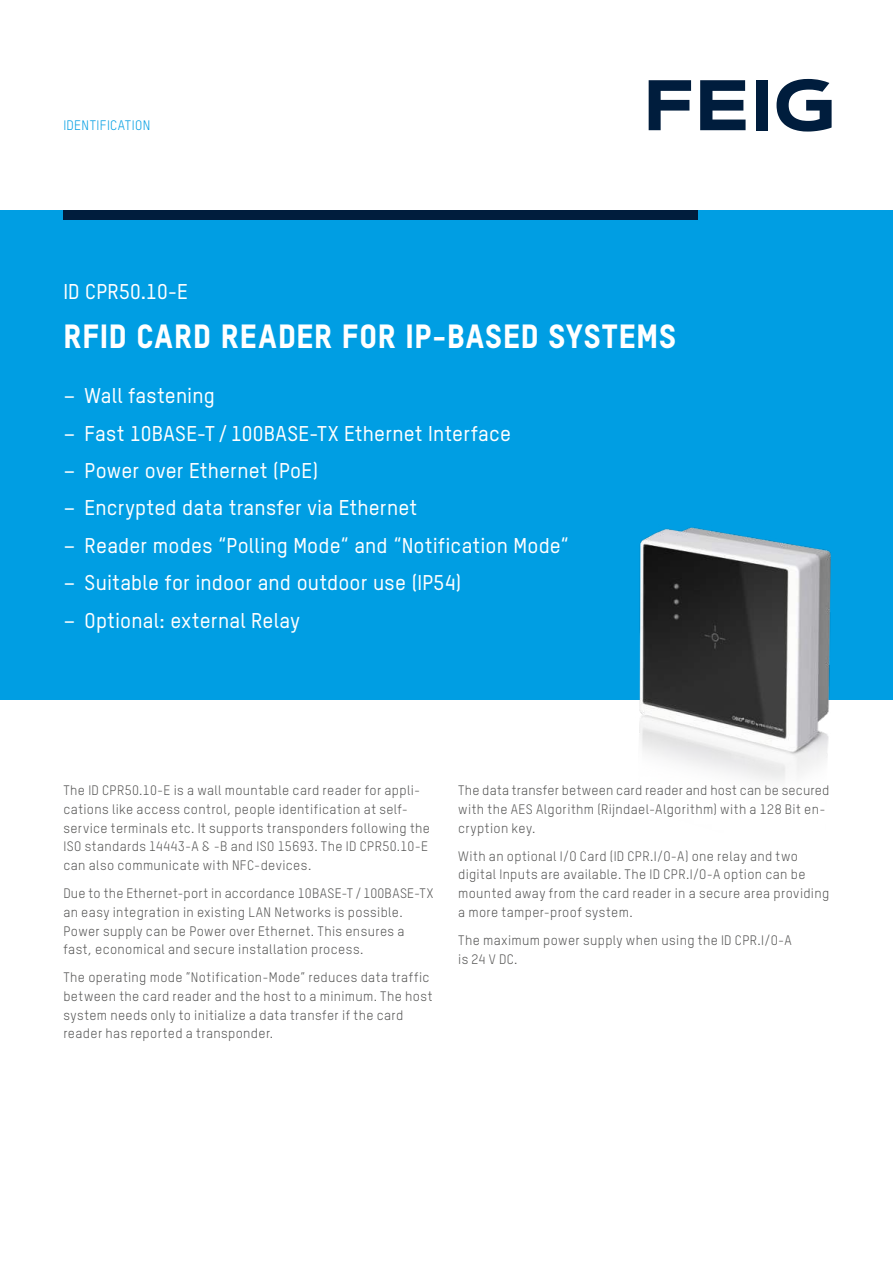
<style>
.page{position:relative;width:893px;height:1263px;background:#fff}
.page>*{position:absolute;margin:0;border:0;box-sizing:border-box;transform-origin:0 0}
.t1{font:800 33px "TSTAR";letter-spacing:.03em;color:#fff}
.t2{font:500 21px "TSTAR";letter-spacing:.01em;color:#fff}
.t3{font:13.5px/18.8px "TSTAR";letter-spacing:.025em;color:#565655}
.t4{font:13.5px "TSTAR";letter-spacing:.025em;color:#009ee3}
</style>
<div class="page">
<svg style="left:649px;top:80px;width:42px;height:50px"></svg>
<svg style="left:700px;top:80px;width:46px;height:50px"></svg>
<div style="left:756px;top:80px;width:12px;height:50px;background:#001d3d"></div>
<svg style="left:776px;top:79px;width:56px;height:53px"></svg>
<div style="left:0;top:210px;width:893px;height:490px;background:#009ee3"></div>
<div style="left:63px;top:210px;width:635px;height:10px;background:#001d3d"></div>
<img style="left:639px;top:527px;width:192px;height:255px">
<p class="t4" style="left:63px;top:120px;width:88px">IDENTIFICATION</p>
<h2 class="t2" style="left:63px;top:283px;width:126px">ID CPR50.10-E</h2>
<h1 class="t1" style="left:63px;top:317px;width:614px">RFID CARD READER FOR IP-BASED SYSTEMS</h1>
<h2 class="t2" style="left:63px;top:387px;width:153px">– Wall fastening</h2>
<h2 class="t2" style="left:63px;top:424px;width:449px">– Fast 10BASE-T / 100BASE-TX Ethernet Interface</h2>
<h2 class="t2" style="left:63px;top:461px;width:256px">– Power over Ethernet (PoE)</h2>
<h2 class="t2" style="left:63px;top:499px;width:355px">– Encrypted data transfer via Ethernet</h2>
<h2 class="t2" style="left:63px;top:536px;width:507px">– Reader modes “Polling Mode“ and “Notification Mode“</h2>
<h2 class="t2" style="left:63px;top:574px;width:399px">– Suitable for indoor and outdoor use (IP54)</h2>
<h2 class="t2" style="left:63px;top:611px;width:238px">– Optional: external Relay</h2>
<p class="t3" style="left:63px;top:782px;width:368px">The ID CPR50.10-E is a wall mountable card reader for appli&shy;cations like access control, people identification at self&shy;service terminals etc. It supports transponders following the ISO standards 14443-A &amp; -B and ISO 15693. The ID CPR50.10-E can also communicate with NFC-devices.</p>
<p class="t3" style="left:63px;top:885px;width:371px">Due to the Ethernet-port in accordance 10BASE-T / 100BASE-TX an easy integration in existing LAN Networks is possible.<br>Power supply can be Power over Ethernet. This ensures a fast, economical and secure installation process.</p>
<p class="t3" style="left:63px;top:969px;width:371px">The operating mode “Notification-Mode“ reduces data traffic between the card reader and the host to a minimum. The host system needs only to initialize a data transfer if the card reader has reported a transponder.</p>
<p class="t3" style="left:458px;top:782px;width:373px">The data transfer between card reader and host can be secured with the AES Algorithm (Rijndael-Algorithm) with a 128 Bit en&shy;cryption key.</p>
<p class="t3" style="left:458px;top:847px;width:373px">With an optional I/O Card (ID CPR.I/O-A) one relay and two digital Inputs are available. The ID CPR.I/O-A option can be mounted away from the card reader in a secure area providing a more tamper-proof system.</p>
<p class="t3" style="left:458px;top:932px;width:335px">The maximum power supply when using the ID CPR.I/O-A is 24 V DC.</p>
</div>
